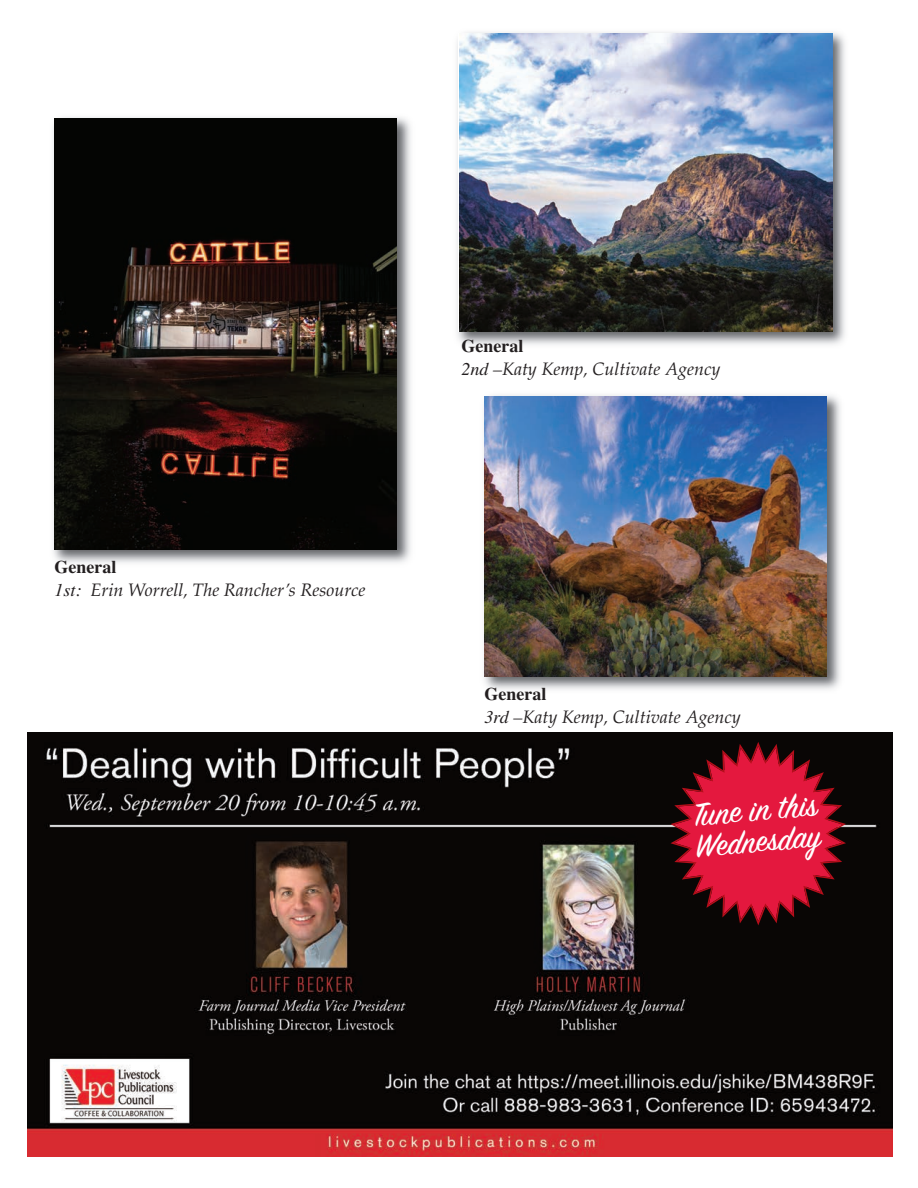
<style>
.page{position:relative;width:918px;height:1188px;background:#fff}
.page>*{position:absolute;margin:0;border:0;box-sizing:border-box;transform-origin:0 0}
.t1{font:36px/31.2px "Sign Painter House Script";color:#fff}
.t2{font:italic 18px "Palatino";color:#231f20}
.t3{font:700 18px "Times";color:#231f20}
.s1{font-family:"Times"}
</style>
<div class="page">
<img style="left:53px;top:117px;width:358px;height:446px">
<img style="left:55px;top:118px;width:342px;height:432px">
<img style="left:457px;top:32px;width:388px;height:313px">
<img style="left:460px;top:33px;width:372px;height:298px">
<img style="left:484px;top:395px;width:357px;height:295px">
<img style="left:484px;top:397px;width:342px;height:280px">
<img style="left:27px;top:733px;width:865px;height:424px">
<svg style="left:671px;top:742px;width:175px;height:183px;background:#901027"></svg>
<p class="t3" style="left:55px;top:556px;width:63px">General</p>
<p class="t2" style="left:55px;top:579px;width:312px"><span class="s1">1st:</span> Erin Worrell, The Rancher’s Resource</p>
<p class="t3" style="left:462px;top:336px;width:63px">General</p>
<p class="t2" style="left:462px;top:358px;width:260px"><span class="s1">2nd –</span>Katy Kemp, Cultivate Agency</p>
<p class="t3" style="left:484px;top:683px;width:63px">General</p>
<p class="t2" style="left:484px;top:706px;width:258px"><span class="s1">3rd –</span>Katy Kemp, Cultivate Agency</p>
<h1 class="t1" style="left:691px;top:798px;width:128px;rotate:-5deg">Tune in this<br>Wednesday</h1>
</div>
